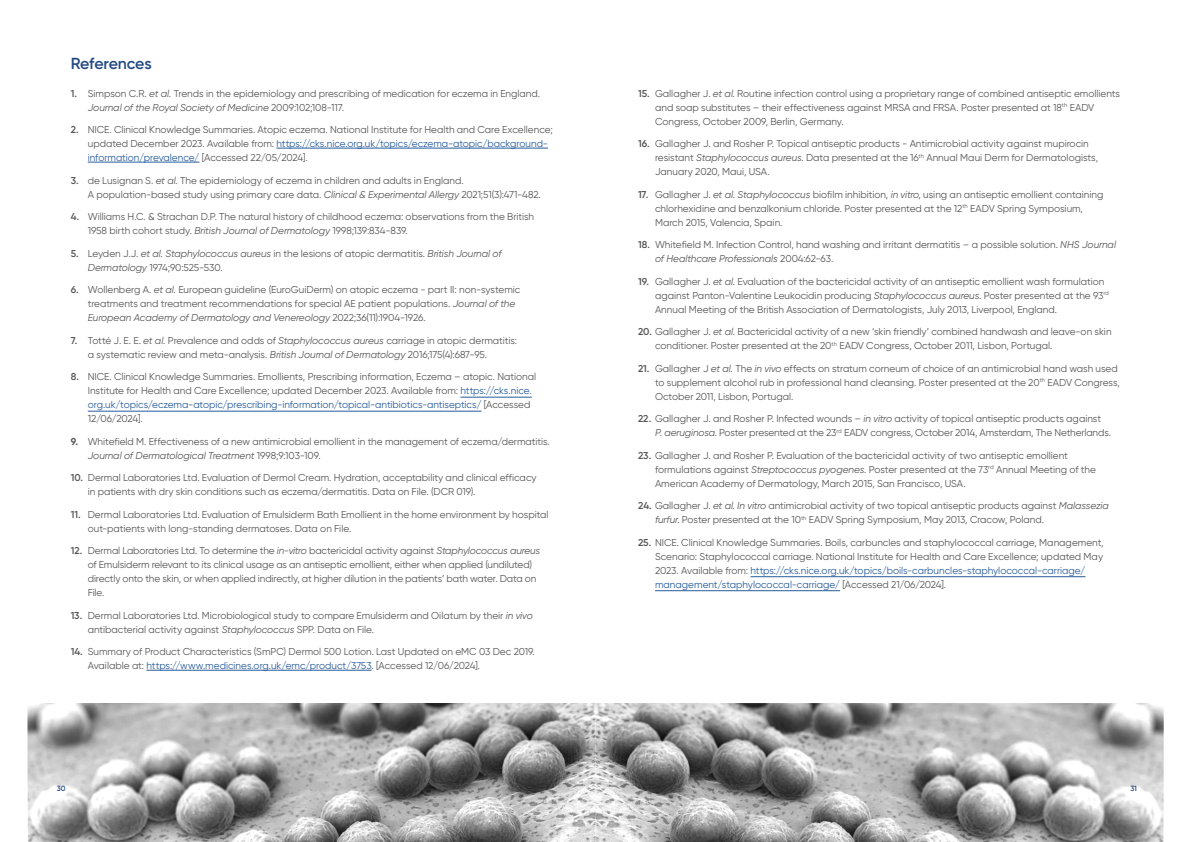
<style>
.page{position:relative;width:1191px;height:842px;background:#fff}
.page>*{position:absolute;margin:0;border:0;box-sizing:border-box;transform-origin:0 0}
.t1{font:600 16px "Gilroy";letter-spacing:-.015em;color:#234a83}
.t2{font:10px/14px "Gilroy";color:#575757}
.t3{font:600 7.5px "Gilroy";color:#234a83}
.s1{font-weight:600}
.s2{font-style:italic}
.s3{color:#275b9b}
.s4{font-weight:700}
</style>
<div class="page">
<img style="left:595px;top:703px;width:568px;height:139px">
<img style="left:28px;top:703px;width:567px;height:139px">
<hr style="left:750px;top:576px;width:335px;height:1px;background:#275b9b">
<hr style="left:655px;top:590px;width:185px;height:1px;background:#275b9b">
<hr style="left:276px;top:148px;width:272px;height:1px;background:#275b9b">
<hr style="left:88px;top:162px;width:111px;height:1px;background:#275b9b">
<hr style="left:460px;top:397px;width:72px;height:1px;background:#275b9b">
<hr style="left:88px;top:411px;width:393px;height:1px;background:#275b9b">
<hr style="left:146px;top:670px;width:225px;height:1px;background:#275b9b">
<p class="t1" style="left:71px;top:53px;width:82px">References</p>
<p class="t2" style="left:88px;top:86px;width:454px;text-indent:-17px"><span class="s1">1.</span> Simpson C.R. <span class="s2">et al.</span> Trends in the epidemiology and prescribing of medication for eczema in England.<br><span class="s2">Journal of the Royal Society of Medicine</span> 2009:102;108-117.</p>
<p class="t2" style="left:88px;top:122px;width:466px;text-indent:-17px"><span class="s1">2.</span> NICE. Clinical Knowledge Summaries. Atopic eczema. National Institute for Health and Care Excellence; updated December 2023. Available from: <span class="s3">https://cks.nice.org.uk/topics/eczema-atopic/background&shy;information/prevalence/</span> [Accessed 22/05/2024].</p>
<p class="t2" style="left:88px;top:173px;width:454px;text-indent:-17px"><span class="s1">3.</span> de Lusignan S. <span class="s2">et al.</span> The epidemiology of eczema in children and adults in England.<br>A population-based study using primary care data. <span class="s2">Clinical &amp; Experimental Allergy</span> 2021;51(3):471-482.</p>
<p class="t2" style="left:88px;top:209px;width:448px;text-indent:-17px"><span class="s1">4.</span> Williams H.C. &amp; Strachan D.P. The natural history of childhood eczema: observations from the British<br>1958 birth cohort study. <span class="s2">British Journal of Dermatology</span> 1998;139:834-839.</p>
<p class="t2" style="left:88px;top:246px;width:415px;text-indent:-17px"><span class="s1">5.</span> Leyden J.J. <span class="s2">et al. Staphylococcus aureus</span> in the lesions of atopic dermatitis. <span class="s2">British Journal of<br>Dermatology</span> 1974;90:525-530.</p>
<p class="t2" style="left:88px;top:283px;width:434px;text-indent:-17px"><span class="s1">6.</span> Wollenberg A. <span class="s2">et al.</span> European guideline (EuroGuiDerm) on atopic eczema - part II: non-systemic treatments and treatment recommendations for special AE patient populations. <span class="s2">Journal of the<br>European Academy of Dermatology and Venereology</span> 2022;36(11):1904-1926.</p>
<p class="t2" style="left:88px;top:333px;width:431px;text-indent:-17px"><span class="s1">7.</span> Totté J. E. E. <span class="s2">et al.</span> Prevalence and odds of <span class="s2">Staphylococcus aureus</span> carriage in atopic dermatitis: a systematic review and meta-analysis. <span class="s2">British Journal of Dermatology</span> 2016;175(4):687-95.</p>
<p class="t2" style="left:88px;top:370px;width:450px;text-indent:-17px"><span class="s1">8.</span> NICE. Clinical Knowledge Summaries. Emollients, Prescribing information, Eczema – atopic. National Institute for Health and Care Excellence; updated December 2023. Available from: <span class="s3">https://cks.nice. org.uk/topics/eczema-atopic/prescribing-information/topical-antibiotics-antiseptics/</span> [Accessed 12/06/2024].</p>
<p class="t2" style="left:88px;top:434px;width:463px;text-indent:-17px"><span class="s4">9.</span> Whitefield M. Effectiveness of a new antimicrobial emollient in the management of eczema/dermatitis.<br><span class="s2">Journal of Dermatological Treatment</span> 1998;9:103-109.</p>
<p class="t2" style="left:88px;top:471px;width:450px;text-indent:-17px"><span class="s1">10.</span> Dermal Laboratories Ltd. Evaluation of Dermol Cream. Hydration, acceptability and clinical efficacy in patients with dry skin conditions such as eczema/dermatitis. Data on File. (DCR 019).</p>
<p class="t2" style="left:88px;top:507px;width:462px;text-indent:-17px"><span class="s1">11.</span> Dermal Laboratories Ltd. Evaluation of Emulsiderm Bath Emollient in the home environment by hospital out-patients with long-standing dermatoses. Data on File.</p>
<p class="t2" style="left:88px;top:544px;width:454px;text-indent:-17px"><span class="s1">12.</span> Dermal Laboratories Ltd. To determine the <span class="s2">in-vitro</span> bactericidal activity against <span class="s2">Staphylococcus aureus </span>of Emulsiderm relevant to its clinical usage as an antiseptic emollient, either when applied (undiluted) directly onto the skin, or when applied indirectly, at higher dilution in the patients’ bath water. Data on File.</p>
<p class="t2" style="left:88px;top:608px;width:446px;text-indent:-17px"><span class="s1">13.</span> Dermal Laboratories Ltd. Microbiological study to compare Emulsiderm and Oilatum by their <span class="s2">in vivo </span>antibacterial activity against <span class="s2">Staphylococcus</span> SPP. Data on File.</p>
<p class="t2" style="left:88px;top:645px;width:449px;text-indent:-17px"><span class="s1">14.</span> Summary of Product Characteristics (SmPC) Dermol 500 Lotion. Last Updated on eMC 03 Dec 2019.<br>Available at: <span class="s3">https://www.medicines.org.uk/emc/product/3753</span>. [Accessed 12/06/2024].</p>
<p class="t2" style="left:655px;top:86px;width:466px;text-indent:-17px"><span class="s1">15.</span> Gallagher J. <span class="s2">et al</span>. Routine infection control using a proprietary range of combined antiseptic emollients and soap substitutes – their effectiveness against MRSA and FRSA. Poster presented at 18<sup>th</sup> EADV<br>Congress, October 2009, Berlin, Germany.</p>
<p class="t2" style="left:655px;top:136px;width:444px;text-indent:-17px"><span class="s1">16.</span> Gallagher J. and Rosher P. Topical antiseptic products - Antimicrobial activity against mupirocin resistant <span class="s2">Staphylococcus aureus</span>. Data presented at the 16<sup>th</sup> Annual Maui Derm for Dermatologists,<br>January 2020, Maui, USA.</p>
<p class="t2" style="left:655px;top:187px;width:450px;text-indent:-17px"><span class="s1">17.</span> Gallagher J. <span class="s2">et al. Staphylococcus</span> biofilm inhibition, <span class="s2">in vitro</span>, using an antiseptic emollient containing chlorhexidine and benzalkonium chloride. Poster presented at the 12<sup>th</sup> EADV Spring Symposium,<br>March 2015, Valencia, Spain.</p>
<p class="t2" style="left:655px;top:238px;width:462px;text-indent:-17px"><span class="s1">18.</span> Whitefield M. Infection Control, hand washing and irritant dermatitis – a possible solution. <span class="s2">NHS Journal of Healthcare Professionals</span> 2004:62-63.</p>
<p class="t2" style="left:655px;top:274px;width:455px;text-indent:-17px"><span class="s1">19.</span> Gallagher J. <span class="s2">et al.</span> Evaluation of the bactericidal activity of an antiseptic emollient wash formulation against Panton-Valentine Leukocidin producing <span class="s2">Staphylococcus aureus</span>. Poster presented at the 93<sup>rd<br></sup>Annual Meeting of the British Association of Dermatologists, July 2013, Liverpool, England.</p>
<p class="t2" style="left:655px;top:325px;width:458px;text-indent:-17px"><span class="s1">20.</span> Gallagher J. <span class="s2">et al.</span> Bactericidal activity of a new ‘skin friendly’ combined handwash and leave-on skin conditioner. Poster presented at the 20<sup>th</sup> EADV Congress, October 2011, Lisbon, Portugal.</p>
<p class="t2" style="left:655px;top:361px;width:466px;text-indent:-17px"><span class="s1">21.</span> Gallagher J <span class="s2">et al.</span> The <span class="s2">in vivo</span> effects on stratum corneum of choice of an antimicrobial hand wash used to supplement alcohol rub in professional hand cleansing. Poster presented at the 20<sup>th</sup> EADV Congress,<br>October 2011, Lisbon, Portugal.</p>
<p class="t2" style="left:655px;top:412px;width:457px;text-indent:-17px"><span class="s1">22.</span> Gallagher J. and Rosher P. Infected wounds – <span class="s2">in vitro</span> activity of topical antiseptic products against<br><span class="s2">P. aeruginosa</span>. Poster presented at the 23<sup>rd</sup> EADV congress, October 2014, Amsterdam, The Netherlands.</p>
<p class="t2" style="left:655px;top:448px;width:442px;text-indent:-17px"><span class="s1">23.</span> Gallagher J. and Rosher P. Evaluation of the bactericidal activity of two antiseptic emollient formulations against <span class="s2">Streptococcus pyogenes</span>. Poster presented at the 73<sup>rd</sup> Annual Meeting of the<br>American Academy of Dermatology, March 2015, San Francisco, USA.</p>
<p class="t2" style="left:655px;top:499px;width:455px;text-indent:-17px"><span class="s1">24.</span> Gallagher J. <span class="s2">et al</span>. <span class="s2">In vitro</span> antimicrobial activity of two topical antiseptic products against <span class="s2">Malassezia furfur</span>. Poster presented at the 10<sup>th</sup> EADV Spring Symposium, May 2013, Cracow, Poland.</p>
<p class="t2" style="left:655px;top:535px;width:450px;text-indent:-17px"><span class="s1">25.</span> NICE. Clinical Knowledge Summaries. Boils, carbuncles and staphylococcal carriage, Management, Scenario: Staphylococcal carriage. National Institute for Health and Care Excellence; updated May 2023. Available from: <span class="s3">https://cks.nice.org.uk/topics/boils-carbuncles-staphylococcal-carriage/ management/staphylococcal-carriage/</span> [Accessed 21/06/2024].</p>
<p class="t3" style="left:57px;top:784px;width:10px">30</p>
<p class="t3" style="left:1130px;top:784px;width:8px">31</p>
</div>
